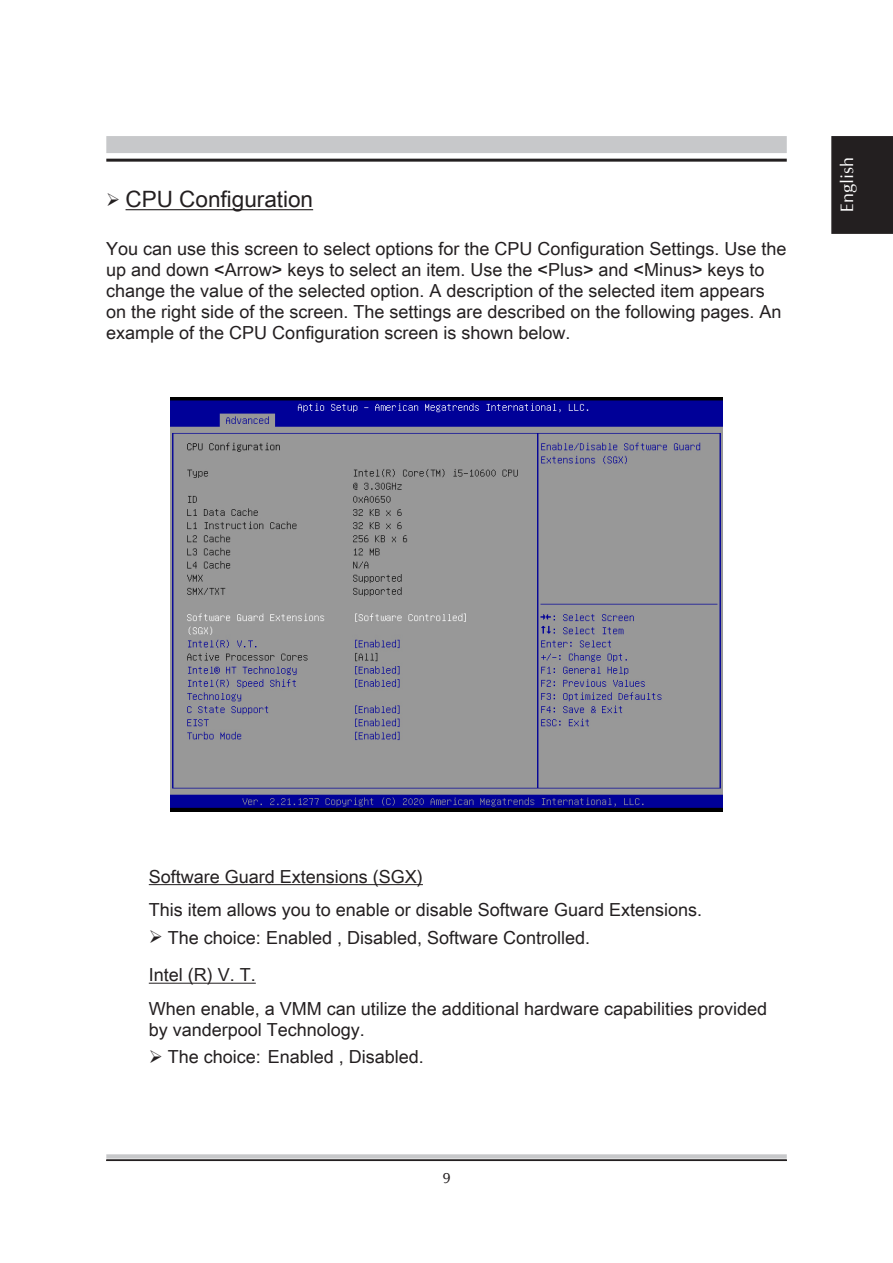
<style>
.page{position:relative;width:893px;height:1263px;background:#fff}
.page>*{position:absolute;margin:0;border:0;box-sizing:border-box;transform-origin:0 0}
.段落樣式3{font:22.5px "Arial Unicode MS";color:#231f20}
.Body{font:18px/21px "Arial Unicode MS";color:#231f20}
.Body1{font:18px "Arial Unicode MS";color:#231f20}
.t1{font:18px "Cg Omega";color:#fff}
.t2{font:15px "Cg Omega";color:#231f20}
</style>
<div class="page">
<hr style="left:106px;top:159px;width:681px;height:3px;background:#231f20">
<div style="left:106px;top:136px;width:681px;height:17px;background:#c7c8ca"></div>
<svg style="left:106px;top:1154px;width:681px;height:4px;background:#cbccce"></svg>
<div style="left:106px;top:1159px;width:681px;height:2px;background:#231f20;border:1px solid #231f20"></div>
<div style="left:831px;top:136px;width:62px;height:98px;background:#231f20"></div>
<img style="left:170px;top:397px;width:553px;height:415px">
<hr style="left:126px;top:209px;width:187px;height:1px;background:#231f20">
<hr style="left:149px;top:884px;width:274px;height:1px;background:#231f20">
<hr style="left:149px;top:983px;width:107px;height:1px;background:#231f20">
<p class="段落樣式3" style="left:106px;top:183px;width:208px">➢ CPU Configuration</p>
<p class="Body" style="left:106px;top:238px;width:682px">You can use this screen to select options for the CPU Configuration Settings. Use the up and down &lt;Arrow&gt; keys to select an item. Use the &lt;Plus&gt; and &lt;Minus&gt; keys to change the value of the selected option. A description of the selected item appears on the right side of the screen. The settings are described on the following pages. An example of the CPU Configuration screen is shown below.</p>
<p class="t1" style="left:837px;top:212px;width:57px;rotate:-90deg">English</p>
<p class="Body1" style="left:149px;top:863px;width:276px">Software Guard Extensions (SGX)</p>
<p class="Body" style="left:149px;top:899px;width:555px">This item allows you to enable or disable Software Guard Extensions.</p>
<p class="Body1" style="left:149px;top:924px;width:443px">➢ The choice: Enabled , Disabled, Software Controlled.</p>
<p class="Body1" style="left:149px;top:962px;width:109px">Intel (R) V. T.</p>
<p class="Body" style="left:149px;top:997px;width:620px">When enable, a VMM can utilize the additional hardware capabilities provided by vanderpool Technology.</p>
<p class="Body1" style="left:149px;top:1044px;width:277px">➢ The choice: Enabled , Disabled.</p>
<p class="t2" style="left:442px;top:1170px;width:10px">9</p>
</div>
